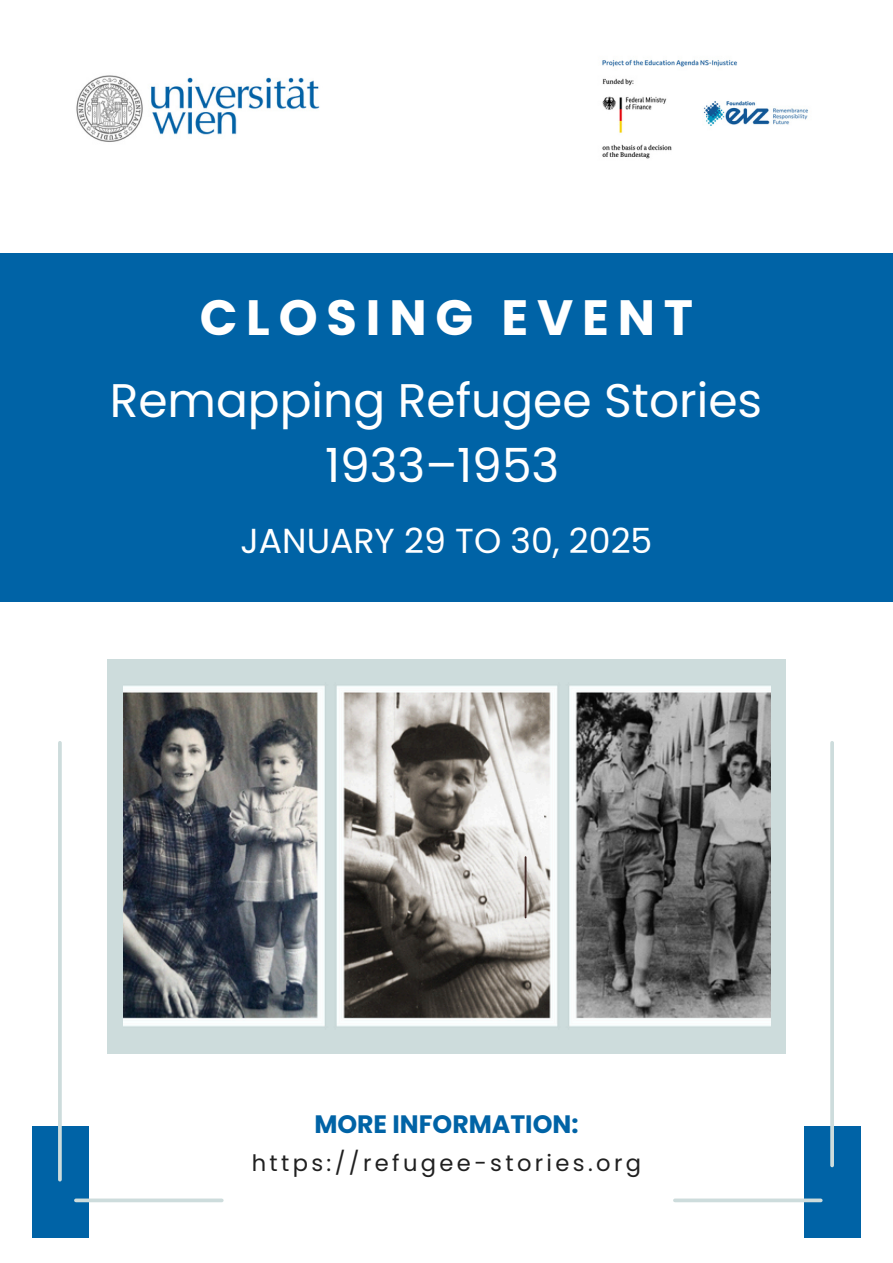
<style>
.page{position:relative;width:893px;height:1263px;background:#fff}
.page>*{position:absolute;margin:0;border:0;box-sizing:border-box;transform-origin:0 0}
.t1{font:700 49.65px "Poppins";letter-spacing:.18em;color:#fff}
.t2{font:47.1px/65.1px "Poppins";color:#fff;text-align:center}
.t3{font:34.65px "Poppins";color:#fff}
.t4{font:700 25.2px "Poppins";color:#0063a6}
.t5{font:22.65px "Poppins";letter-spacing:.15em;color:#202020}
</style>
<div class="page">
<div style="left:32px;top:1126px;width:57px;height:111px;background:#0063a6"></div>
<div style="left:804px;top:1126px;width:57px;height:111px;background:#0063a6"></div>
<div style="left:107px;top:659px;width:679px;height:394px;background:#cddcdc"></div>
<img style="left:123px;top:685px;width:648px;height:342px">
<svg style="left:76px;top:1198px;width:146px;height:4px"></svg>
<svg style="left:675px;top:1198px;width:146px;height:4px"></svg>
<hr style="left:525px;top:857px;width:1px;height:60px;background:#442a27">
<hr style="left:58px;top:743px;width:4px;height:437px;background:#cddcdc">
<svg style="left:830px;top:743px;width:4px;height:422px;fill:#cddcdc"></svg>
<img style="left:602px;top:59px;width:206px;height:100px">
<img style="left:76px;top:75px;width:244px;height:67px">
<div style="left:0;top:254px;width:893px;height:347px;background:#0063a6"></div>
<p class="t1" style="left:200px;top:283px;width:495px">CLOSING EVENT</p>
<h3 class="t2" style="left:110px;top:368px;width:654px">Remapping Refugee Stories<br>1933–1953</h3>
<h2 class="t3" style="left:240px;top:516px;width:413px">JANUARY 29 TO 30, 2025</h2>
<p class="t4" style="left:314px;top:1107px;width:266px">MORE INFORMATION:</p>
<p class="t5" style="left:252px;top:1147px;width:391px">https://refugee-stories.org</p>
</div>
